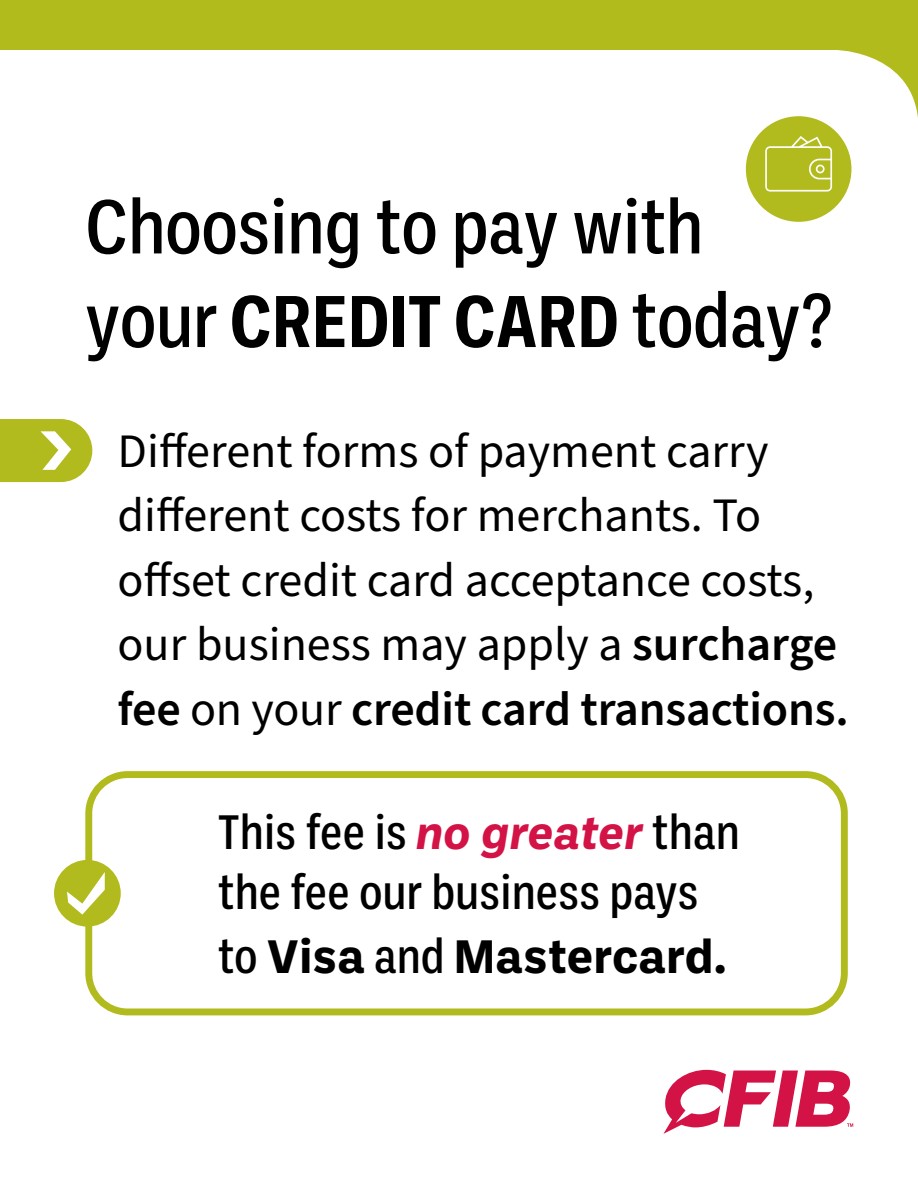
<style>
.page{position:relative;width:918px;height:1188px;background:#fff}
.page>*{position:absolute;margin:0;border:0;box-sizing:border-box;transform-origin:0 0}
.t1{font:500 78px/93.6px "Ballinger Condensed";color:#000}
.t2{font:500 49.5px/60px "Ballinger Condensed";letter-spacing:.01em;color:#000}
.t3{font:48px/64.5px "Source Sans Pro";color:#000}
.t4{font:700 48px "Ballinger";letter-spacing:.01em;color:#000}
.s1{font-weight:700;font-size:75px}
.s2{font-weight:600}
.s3{font-family:"Ballinger";font-weight:700;font-style:italic;font-size:46.5px;color:#d31245}
.s4{font-family:"Ballinger Condensed";font-weight:500;font-size:49.5px}
</style>
<div class="page">
<svg style="left:0;top:419px;width:92px;height:63px;background:#bec541"></svg>
<div style="left:85px;top:771px;width:763px;height:244px;border:7px solid #b2bb1e;border-radius:39px"></div>
<svg style="left:663px;top:1070px;width:190px;height:64px"></svg>
<div style="left:0;top:0;width:918px;height:49px;background:#b2bb1c"></div>
<svg style="left:744px;top:49px;width:174px;height:173px"></svg>
<div style="left:54px;top:860px;width:67px;height:67px;background:#b2bb1e;border-radius:50%"></div>
<svg style="left:67px;top:872px;width:38px;height:43px"></svg>
<h1 class="t1" style="left:85px;top:180px;width:749px">Choosing to pay with your <span class="s1">CREDIT CARD</span> today?</h1>
<p class="t3" style="left:118px;top:420px;width:733px">Different forms of payment carry different costs for merchants. To offset credit card acceptance costs, our business may apply a <span class="s2">surcharge fee</span> on your <span class="s2">credit card transactions.</span></p>
<p class="t2" style="left:218px;top:802px;width:523px">This fee is <span class="s3">no greater</span> than the fee our business pays</p>
<p class="t4" style="left:218px;top:923px;width:510px"><span class="s4">to</span> Visa <span class="s4">and</span> Mastercard.</p>
</div>
